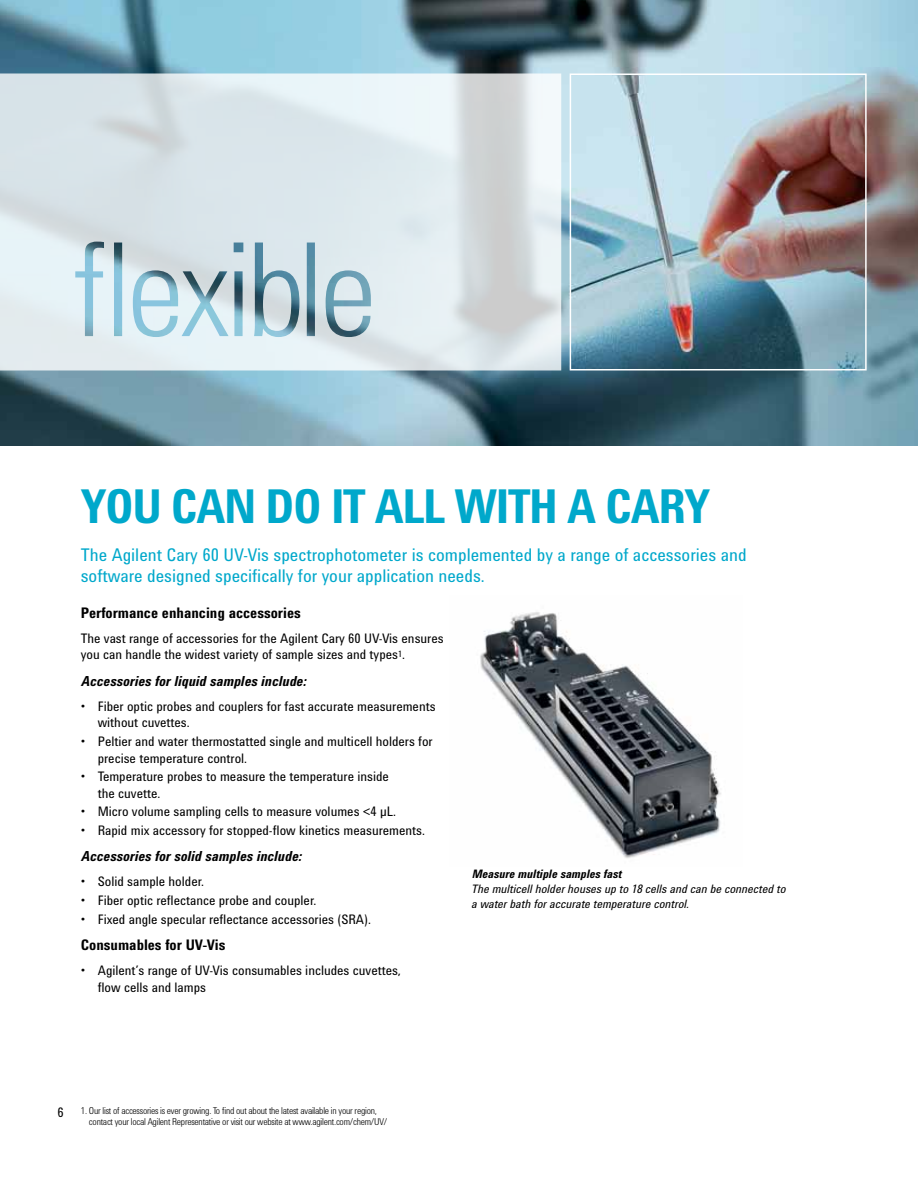
<style>
.page{position:relative;width:918px;height:1188px;background:#fff}
.page>*{position:absolute;margin:0;border:0;box-sizing:border-box;transform-origin:0 0}
.t1{font:700 48px "Agilent Condensed CFF";letter-spacing:-.03em;color:#00a8cb}
.t2{font:18px/21px "Agilent Condensed CFF";color:#00a8cb}
.t3{font:700 15px "Agilent Condensed CFF";color:#000}
.t4{font:italic 700 14.25px "Agilent Condensed CFF";color:#000}
.t5{font:13.5px/16.5px "Agilent Condensed CFF";color:#000}
.t6{font:italic 12px/15px "Agilent Condensed CFF";color:#000}
.t7{font:italic 700 12px "Agilent Condensed CFF";color:#000}
.t8{font:300 9.75px/10.5px "Agilent Condensed CFF";letter-spacing:-.02em;color:#000}
</style>
<div class="page">
<img style="left:480px;top:612px;width:241px;height:246px">
<img style="left:0;top:0;width:918px;height:446px">
<div style="left:570px;top:73px;width:297px;height:297px;border:2px solid #fff"></div>
<svg style="left:0;top:73px;width:561px;height:297px;background:#d7e2e7"></svg>
<h1 class="t1" style="left:81px;top:470px;width:631px">YOU CAN DO IT ALL WITH A CARY</h1>
<h2 class="t2" style="left:81px;top:543px;width:667px">The Agilent Cary 60 UV-Vis spectrophotometer is complemented by a range of accessories and software designed specifically for your application needs.</h2>
<p class="t3" style="left:81px;top:601px;width:222px">Performance enhancing accessories</p>
<p class="t5" style="left:81px;top:629px;width:364px">The vast range of accessories for the Agilent Cary 60 UV-Vis ensures you can handle the widest variety of sample sizes and types<sup>1</sup>.</p>
<p class="t4" style="left:81px;top:670px;width:227px">Accessories for liquid samples include:</p>
<p class="t5" style="left:98px;top:697px;width:339px;text-indent:-17px">• Fiber optic probes and couplers for fast accurate measurements without cuvettes.</p>
<p class="t5" style="left:98px;top:733px;width:336px;text-indent:-17px">• Peltier and water thermostatted single and multicell holders for precise temperature control.</p>
<p class="t5" style="left:98px;top:768px;width:293px;text-indent:-17px">• Temperature probes to measure the temperature inside the cuvette.</p>
<p class="t5" style="left:81px;top:803px;width:317px">• Micro volume sampling cells to measure volumes &lt;4 µL.</p>
<p class="t5" style="left:81px;top:821px;width:346px">• Rapid mix accessory for stopped-flow kinetics measurements.</p>
<p class="t4" style="left:81px;top:846px;width:222px">Accessories for solid samples include:</p>
<p class="t5" style="left:81px;top:873px;width:125px">• Solid sample holder.</p>
<p class="t5" style="left:81px;top:892px;width:237px">• Fiber optic reflectance probe and coupler.</p>
<p class="t5" style="left:81px;top:910px;width:292px">• Fixed angle specular reflectance accessories (SRA).</p>
<p class="t3" style="left:81px;top:934px;width:146px">Consumables for UV-Vis</p>
<p class="t5" style="left:98px;top:962px;width:305px;text-indent:-17px">• Agilent’s range of UV-Vis consumables includes cuvettes, flow cells and lamps</p>
<p class="t7" style="left:472px;top:865px;width:151px">Measure multiple samples fast</p>
<p class="t6" style="left:472px;top:881px;width:316px">The multicell holder houses up to 18 cells and can be connected to a water bath for accurate temperature control.</p>
<p class="t5" style="left:58px;top:1103px;width:8px">6</p>
<p class="t8" style="left:89px;top:1105px;width:300px;text-indent:-8px">1. Our list of accessories is ever growing. To find out about the latest available in your region, contact your local Agilent Representative or visit our website at www.agilent.com/chem/UV/</p>
</div>
